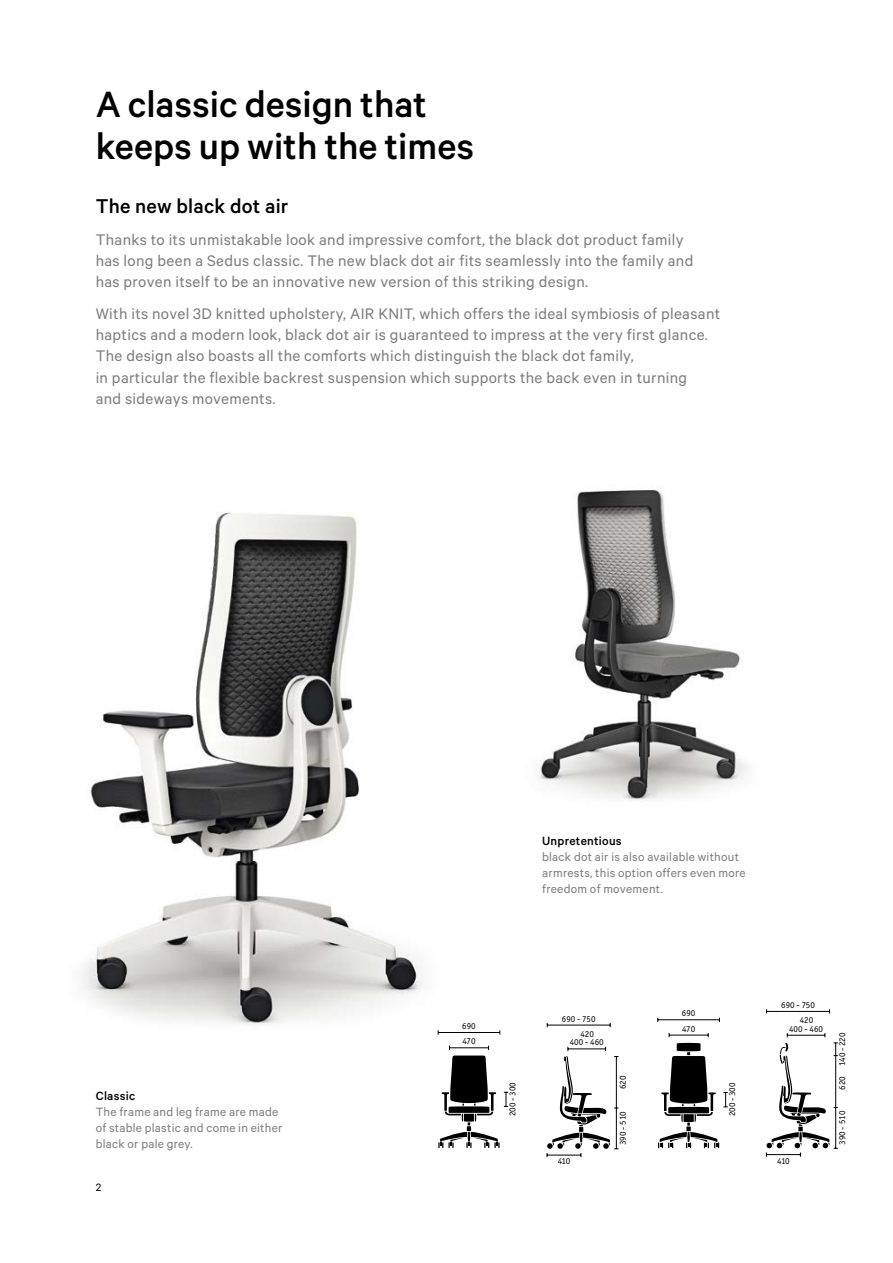
<style>
.page{position:relative;width:893px;height:1263px;background:#fff}
.page>*{position:absolute;margin:0;border:0;box-sizing:border-box;transform-origin:0 0}
.t1{font:500 41.25px/42.6px "Calibre";color:#000}
.t2{font:500 22.5px "Calibre";letter-spacing:.01em;color:#000}
.t3{font:17.25px/21.3px "Calibre";letter-spacing:.02em;color:#7c7c7c}
.t4{font:13.5px/15.9px "Calibre";letter-spacing:.02em;color:#7c7c7c}
.t5{font:500 13.5px "Calibre";letter-spacing:.02em;color:#000}
.t6{font:12px "Calibre";color:#000}
.t7{font:9px "Officina San Itc T";color:#000}
.s1{font-family:"Calibre Fallback"}
</style>
<div class="page">
<img style="left:83px;top:512px;width:356px;height:523px">
<img style="left:537px;top:490px;width:211px;height:312px">
<hr style="left:438px;top:1032px;width:62px;height:1px;background:#000">
<svg style="left:438px;top:1046px;width:70px;height:102px"></svg>
<hr style="left:547px;top:1025px;width:63px;height:1px;background:#000">
<svg style="left:547px;top:1047px;width:71px;height:110px"></svg>
<hr style="left:767px;top:1011px;width:62px;height:1px;background:#000">
<svg style="left:766px;top:1033px;width:72px;height:124px"></svg>
<hr style="left:658px;top:1019px;width:61px;height:1px;background:#000">
<hr style="left:669px;top:1035px;width:39px;height:1px;background:#000">
<svg style="left:658px;top:1043px;width:70px;height:105px"></svg>
<h1 class="t1" style="left:96px;top:82px;width:380px">A classic design that keeps up with the times</h1>
<h2 class="t2" style="left:96px;top:192px;width:194px">The new black dot air</h2>
<p class="t3" style="left:96px;top:228px;width:599px">Thanks to its unmistakable look and impressive comfort, the black dot product family has long been a S<span class="s1">e</span>dus classic. The new black dot air fits seamlessly into the family and has proven itself to be an innovative new version of this striking design.</p>
<p class="t3" style="left:96px;top:302px;width:626px">With its novel 3D knitted upholstery, AIR KNIT, which offers the ideal symbiosis of pleasant haptics and a modern look, black dot air is guaranteed to impress at the very first glance.<br>The design also boasts all the comforts which distinguish the black dot family,<br>in particular the flexible backrest suspension which supports the back even in turning<br>and sideways movements.</p>
<p class="t5" style="left:96px;top:1088px;width:41px">Classic</p>
<p class="t4" style="left:96px;top:1104px;width:188px">The frame and leg frame are made of stable plastic and come in either black or pale grey.</p>
<p class="t6" style="left:96px;top:1180px;width:7px">2</p>
<p class="t5" style="left:542px;top:833px;width:81px">Unpretentious</p>
<p class="t4" style="left:542px;top:848px;width:205px">black dot air is also available without armrests, this option offers even more freedom of movement.</p>
<p class="t7" style="left:462px;top:1021px;width:15px">690</p>
<p class="t7" style="left:462px;top:1036px;width:15px">470</p>
<p class="t7" style="left:507px;top:1116px;width:35px;rotate:-90deg">200 - 300</p>
<p class="t7" style="left:562px;top:1013px;width:35px">690 - 750</p>
<p class="t7" style="left:580px;top:1029px;width:15px">420</p>
<p class="t7" style="left:570px;top:1037px;width:35px">400 - 460</p>
<p class="t7" style="left:558px;top:1156px;width:14px">410</p>
<p class="t7" style="left:617px;top:1089px;width:15px;rotate:-90deg">620</p>
<p class="t7" style="left:617px;top:1145px;width:35px;rotate:-90deg">390 - 510</p>
<p class="t7" style="left:682px;top:1008px;width:15px">690</p>
<p class="t7" style="left:682px;top:1023px;width:15px">470</p>
<p class="t7" style="left:727px;top:1116px;width:35px;rotate:-90deg">200 - 300</p>
<p class="t7" style="left:781px;top:1000px;width:35px">690 - 750</p>
<p class="t7" style="left:800px;top:1015px;width:15px">420</p>
<p class="t7" style="left:789px;top:1023px;width:35px">400 - 460</p>
<p class="t7" style="left:777px;top:1156px;width:14px">410</p>
<p class="t7" style="left:837px;top:1066px;width:35px;rotate:-90deg">140 - 220</p>
<p class="t7" style="left:837px;top:1090px;width:15px;rotate:-90deg">620</p>
<p class="t7" style="left:837px;top:1145px;width:35px;rotate:-90deg">390 - 510</p>
</div>
